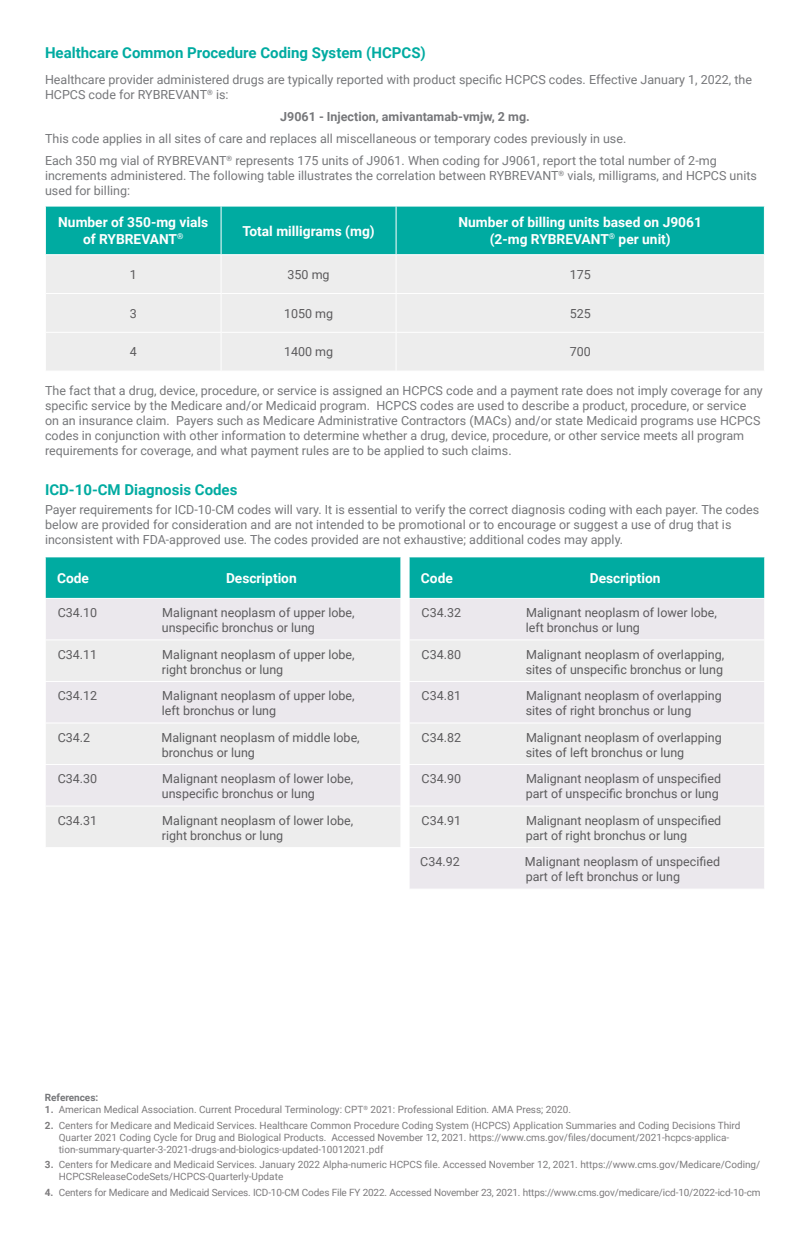
<style>
.page{position:relative;width:810px;height:1241px;background:#fff}
.page>*{position:absolute;margin:0;border:0;box-sizing:border-box;transform-origin:0 0}
.t1{font:700 15px "Roboto";color:#00aba1}
.t2{font:700 13.75px/16.5px "Roboto";color:#fff;text-align:center}
.t3{font:12.5px/15px "Roboto";color:#76777a}
.t4{font:12.5px/15px "Roboto";color:#5c5b5d}
.t5{font:700 12.5px "Roboto";color:#76777a}
.t6{font:10px/12px "Roboto";color:#7d7b7d}
.t7{font:700 10px "Roboto";letter-spacing:-.005em;color:#76777a}
.s1{font-weight:700}
</style>
<div class="page">
<div style="left:46px;top:207px;width:718px;height:47px;background:#00aba1"></div>
<div style="left:46px;top:255px;width:718px;height:116px;background:#ededed"></div>
<hr style="left:221px;top:293px;width:175px;height:1px;background:#fff">
<hr style="left:396px;top:293px;width:369px;height:1px;background:#fff">
<hr style="left:221px;top:332px;width:175px;height:1px;background:#fff">
<hr style="left:396px;top:332px;width:369px;height:1px;background:#fff">
<hr style="left:221px;top:206px;width:1px;height:48px;background:#fff">
<hr style="left:396px;top:206px;width:1px;height:48px;background:#fff">
<hr style="left:221px;top:255px;width:1px;height:38px;background:#fff">
<hr style="left:396px;top:255px;width:1px;height:38px;background:#fff">
<hr style="left:46px;top:293px;width:175px;height:1px;background:#fff">
<hr style="left:221px;top:294px;width:1px;height:38px;background:#fff">
<hr style="left:396px;top:294px;width:1px;height:38px;background:#fff">
<hr style="left:46px;top:332px;width:175px;height:1px;background:#fff">
<hr style="left:221px;top:332px;width:1px;height:39px;background:#fff">
<hr style="left:396px;top:332px;width:1px;height:39px;background:#fff">
<div style="left:45px;top:557px;width:356px;height:41px;background:#00aba1"></div>
<div style="left:46px;top:599px;width:354px;height:40px;background:#ebe8ed"></div>
<div style="left:46px;top:640px;width:354px;height:124px;background:#ededed"></div>
<div style="left:45px;top:764px;width:356px;height:42px;background:#ebe8ed"></div>
<div style="left:45px;top:806px;width:356px;height:41px;background:#ededed"></div>
<hr style="left:45px;top:681px;width:356px;height:1px;background:#fff">
<hr style="left:45px;top:722px;width:356px;height:1px;background:#fff">
<hr style="left:45px;top:764px;width:356px;height:1px;background:#fff">
<hr style="left:45px;top:764px;width:1px;height:41px;background:#fff">
<hr style="left:45px;top:805px;width:356px;height:1px;background:#fff">
<hr style="left:45px;top:806px;width:1px;height:41px;background:#fff">
<hr style="left:45px;top:557px;width:1px;height:41px;background:#fff">
<div style="left:409px;top:557px;width:356px;height:41px;background:#00aba1"></div>
<div style="left:410px;top:599px;width:354px;height:289px;background:#ebe8ed"></div>
<div style="left:410px;top:640px;width:354px;height:124px;background:#ededed"></div>
<div style="left:409px;top:806px;width:356px;height:41px;background:#ededed"></div>
<hr style="left:409px;top:639px;width:356px;height:1px;background:#fff">
<hr style="left:409px;top:681px;width:356px;height:1px;background:#fff">
<hr style="left:409px;top:722px;width:356px;height:1px;background:#fff">
<hr style="left:409px;top:764px;width:356px;height:1px;background:#fff">
<hr style="left:409px;top:805px;width:356px;height:1px;background:#fff">
<hr style="left:409px;top:806px;width:1px;height:41px;background:#fff">
<hr style="left:764px;top:806px;width:1px;height:41px;background:#fff">
<hr style="left:409px;top:847px;width:356px;height:1px;background:#fff">
<hr style="left:409px;top:557px;width:1px;height:41px;background:#fff">
<hr style="left:764px;top:557px;width:1px;height:41px;background:#fff">
<p class="t1" style="left:45px;top:42px;width:382px">Healthcare Common Procedure Coding System (HCPCS)</p>
<p class="t3" style="left:45px;top:71px;width:708px">Healthcare provider administered drugs are typically reported with product specific HCPCS codes. Effective January 1, 2022, the<br>HCPCS code for RYBREVANT<sup>®</sup> is:</p>
<p class="t5" style="left:280px;top:108px;width:251px">J9061 - Injection, amivantamab-vmjw, 2 mg.</p>
<p class="t3" style="left:45px;top:127px;width:673px;line-height:22.1px">This code applies in all sites of care and replaces all miscellaneous or temporary codes previously in use.<br>Each 350 mg vial of RYBREVANT<sup>®</sup> represents 175 units of J9061. When coding for J9061, report the total number of 2-mg</p>
<p class="t3" style="left:45px;top:168px;width:713px">increments administered. The following table illustrates the correlation between RYBREVANT<sup>®</sup> vials, milligrams, and HCPCS units used for billing:</p>
<p class="t2" style="left:58px;top:214px;width:151px">Number of 350-mg vials of RYBREVANT<sup>®</sup></p>
<p class="t2" style="left:242px;top:222px;width:134px">Total milligrams (mg)</p>
<p class="t2" style="left:459px;top:214px;width:245px">Number of billing units based on J9061 (2-mg RYBREVANT<sup>®</sup> per unit)</p>
<p class="t4" style="left:130px;top:266px;width:9px">1</p>
<p class="t4" style="left:288px;top:266px;width:44px">350 mg</p>
<p class="t4" style="left:570px;top:266px;width:23px">175</p>
<p class="t4" style="left:130px;top:305px;width:9px">3</p>
<p class="t4" style="left:284px;top:305px;width:51px">1050 mg</p>
<p class="t4" style="left:570px;top:305px;width:23px">525</p>
<p class="t4" style="left:130px;top:344px;width:9px">4</p>
<p class="t4" style="left:284px;top:344px;width:51px">1400 mg</p>
<p class="t4" style="left:570px;top:344px;width:23px">700</p>
<p class="t3" style="left:45px;top:382px;width:719px">The fact that a drug, device, procedure, or service is assigned an HCPCS code and a payment rate does not imply coverage for any specific service by the Medicare and/or Medicaid program. HCPCS codes are used to describe a product, procedure, or service on an insurance claim. Payers such as Medicare Administrative Contractors (MACs) and/or state Medicaid programs use HCPCS codes in conjunction with other information to determine whether a drug, device, procedure, or other service meets all program requirements for coverage, and what payment rules are to be applied to such claims.</p>
<p class="t1" style="left:45px;top:479px;width:194px">ICD-10-CM Diagnosis Codes</p>
<p class="t3" style="left:45px;top:501px;width:716px">Payer requirements for ICD-10-CM codes will vary. It is essential to verify the correct diagnosis coding with each payer. The codes below are provided for consideration and are not intended to be promotional or to encourage or suggest a use of drug that is inconsistent with FDA-approved use. The codes provided are not exhaustive; additional codes may apply.</p>
<p class="t2" style="left:57px;top:569px;width:33px">Code</p>
<p class="t2" style="left:226px;top:569px;width:72px">Description</p>
<p class="t4" style="left:58px;top:604px;width:41px">C34.10</p>
<p class="t4" style="left:162px;top:604px;width:194px">Malignant neoplasm of upper lobe, unspecific bronchus or lung</p>
<p class="t4" style="left:58px;top:646px;width:41px">C34.11</p>
<p class="t4" style="left:162px;top:646px;width:194px">Malignant neoplasm of upper lobe, right bronchus or lung</p>
<p class="t4" style="left:58px;top:687px;width:41px">C34.12</p>
<p class="t4" style="left:162px;top:687px;width:194px">Malignant neoplasm of upper lobe, left bronchus or lung</p>
<p class="t4" style="left:58px;top:729px;width:34px">C34.2</p>
<p class="t4" style="left:161px;top:729px;width:200px">Malignant neoplasm of middle lobe, bronchus or lung</p>
<p class="t4" style="left:58px;top:770px;width:41px">C34.30</p>
<p class="t4" style="left:162px;top:770px;width:193px">Malignant neoplasm of lower lobe, unspecific bronchus or lung</p>
<p class="t4" style="left:58px;top:812px;width:41px">C34.31</p>
<p class="t4" style="left:162px;top:812px;width:193px">Malignant neoplasm of lower lobe, right bronchus or lung</p>
<p class="t2" style="left:421px;top:569px;width:33px">Code</p>
<p class="t2" style="left:590px;top:569px;width:72px">Description</p>
<p class="t4" style="left:422px;top:604px;width:41px">C34.32</p>
<p class="t4" style="left:526px;top:604px;width:193px">Malignant neoplasm of lower lobe, left bronchus or lung</p>
<p class="t4" style="left:422px;top:646px;width:41px">C34.80</p>
<p class="t4" style="left:526px;top:646px;width:200px">Malignant neoplasm of overlapping, sites of unspecific bronchus or lung</p>
<p class="t4" style="left:422px;top:687px;width:41px">C34.81</p>
<p class="t4" style="left:526px;top:687px;width:198px">Malignant neoplasm of overlapping sites of right bronchus or lung</p>
<p class="t4" style="left:422px;top:729px;width:41px">C34.82</p>
<p class="t4" style="left:526px;top:729px;width:198px">Malignant neoplasm of overlapping sites of left bronchus or lung</p>
<p class="t4" style="left:422px;top:770px;width:41px">C34.90</p>
<p class="t4" style="left:526px;top:770px;width:197px">Malignant neoplasm of unspecified part of unspecific bronchus or lung</p>
<p class="t4" style="left:422px;top:812px;width:41px">C34.91</p>
<p class="t4" style="left:526px;top:812px;width:197px">Malignant neoplasm of unspecified part of right bronchus or lung</p>
<p class="t4" style="left:420px;top:853px;width:41px">C34.92</p>
<p class="t4" style="left:525px;top:853px;width:197px">Malignant neoplasm of unspecified part of left bronchus or lung</p>
<p class="t7" style="left:45px;top:1090px;width:55px">References:</p>
<p class="t6" style="left:45px;top:1103px;width:528px"><span class="s1">1.</span> American Medical Association. Current Procedural Terminology: CPT<sup>®</sup> 2021: Professional Edition. AMA Press; 2020.</p>
<p class="t6" style="left:59px;top:1118px;width:683px;text-indent:-14px"><span class="s1">2.</span> Centers for Medicare and Medicaid Services. Healthcare Common Procedure Coding System (HCPCS) Application Summaries and Coding Decisions Third<br>Quarter 2021 Coding Cycle for Drug and Biological Products. Accessed November 12, 2021. https://www.cms.gov/files/document/2021-hcpcs-applica&shy;tion-summary-quarter-3-2021-drugs-and-biologics-updated-10012021.pdf</p>
<p class="t6" style="left:59px;top:1158px;width:703px;text-indent:-14px"><span class="s1">3.</span> Centers for Medicare and Medicaid Services. January 2022 Alpha-numeric HCPCS file. Accessed November 12, 2021. https://www.cms.gov/Medicare/Coding/<br>HCPCSReleaseCodeSets/HCPCS-Quarterly-Update</p>
<p class="t6" style="left:45px;top:1185px;width:717px"><span class="s1">4.</span> Centers for Medicare and Medicaid Services. ICD-10-CM Codes File FY 2022. Accessed November 23, 2021. https://www.cms.gov/medicare/icd-10/2022-icd-10-cm</p>
</div>
